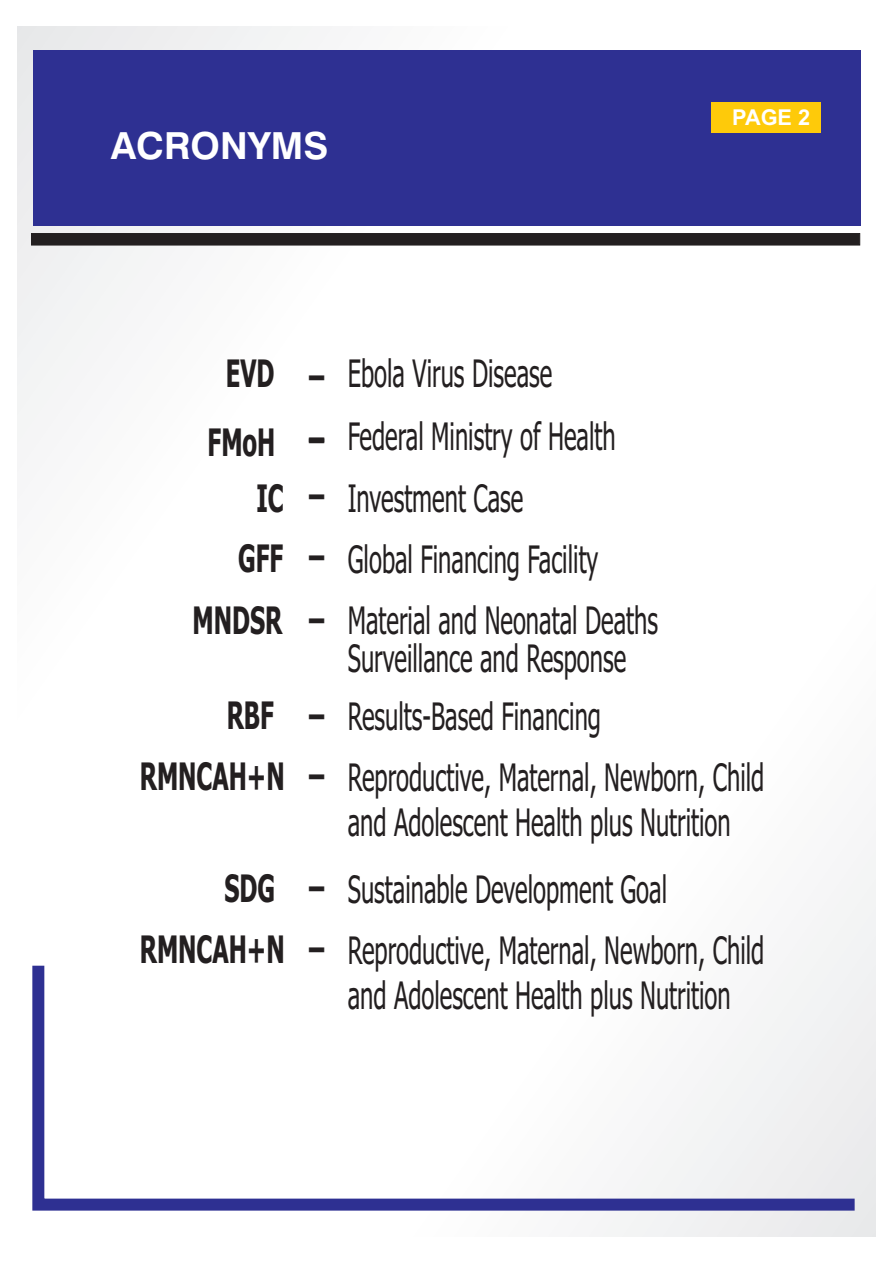
<style>
.page{position:relative;width:893px;height:1263px;background:#fff}
.page>*{position:absolute;margin:0;border:0;box-sizing:border-box;transform-origin:0 0}
.t1{font:37.8px/44.4px "Tahoma";color:#231f20;scale:.63 1}
.t2{font:700 37.8px "Tahoma";color:#231f20;scale:.63 1}
.t3{font:700 37.35px "Swiss 721 BT";color:#fff}
.t4{font:700 21.9px "Arial";color:#fff}
.s1{font-weight:700}
</style>
<div class="page">
<div style="left:33px;top:51px;width:827px;height:175px;background:#2e3092"></div>
<div style="left:711px;top:102px;width:109px;height:31px;background:#feca0a"></div>
<div style="left:31px;top:233px;width:829px;height:12px;background:#231f20"></div>
<svg style="left:32px;top:954px;width:835px;height:262px"></svg>
<p class="t3" style="left:111px;top:130px;width:219px">ACRONYMS</p>
<p class="t4" style="left:732px;top:109px;width:80px">PAGE 2</p>
<p class="t1" style="left:208px;top:345px;width:649px;line-height:62.7px;text-indent:18px"><span class="s1">EVD –</span> Ebola Virus Disease<br><span class="s1">FMoH –</span> Federal Ministry of Health</p>
<p class="t1" style="left:256px;top:479px;width:425px"><span class="s1">IC –</span> Investment Case</p>
<p class="t1" style="left:238px;top:540px;width:573px"><span class="s1">GFF –</span> Global Financing Facility</p>
<p class="t1" style="left:348px;top:601px;width:494px">Material and Neonatal Deaths</p>
<p class="t1" style="left:348px;top:639px;width:443px">Surveillance and Response</p>
<p class="t2" style="left:193px;top:605px;width:211px">MNDSR –</p>
<p class="t1" style="left:227px;top:697px;width:596px"><span class="s1">RBF –</span> Results-Based Financing</p>
<p class="t2" style="left:140px;top:761px;width:294px">RMNCAH+N –</p>
<p class="t1" style="left:348px;top:758px;width:663px">Reproductive, Maternal, Newborn, Child and Adolescent Health plus Nutrition</p>
<p class="t2" style="left:224px;top:873px;width:82px">SDG</p>
<p class="t1" style="left:348px;top:870px;width:508px">Sustainable Development Goal</p>
<p class="t2" style="left:309px;top:872px;width:26px">–</p>
<p class="t2" style="left:140px;top:934px;width:294px">RMNCAH+N –</p>
<p class="t1" style="left:348px;top:931px;width:663px">Reproductive, Maternal, Newborn, Child and Adolescent Health plus Nutrition</p>
</div>
